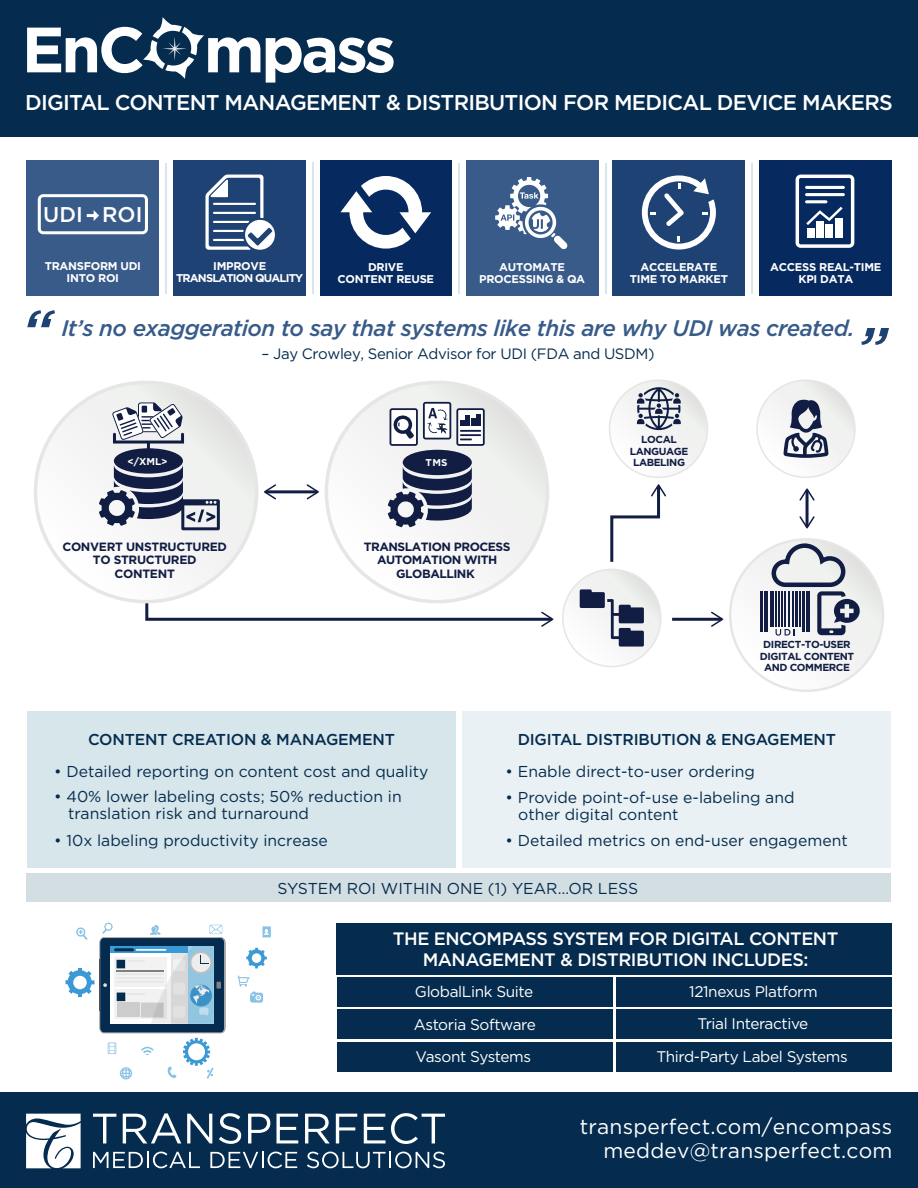
<style>
.page{position:relative;width:918px;height:1188px;background:#fff}
.page>*{position:absolute;margin:0;border:0;box-sizing:border-box;transform-origin:0 0}
.t1{font:italic 500 22.5px "Gotham";letter-spacing:-.025em;color:#385b89}
.t2{font:500 21.3px "Gotham";letter-spacing:-.035em;color:#fff}
.t3{font:21px/24px "Gotham";letter-spacing:.01em;color:#fff;text-align:right}
.t4{font:500 18px/21px "Gotham";letter-spacing:-.025em;color:#fff;text-align:center}
.t5{font:15.75px/17px "Gotham";color:#052c4e}
.t6{font:500 15.75px "Gotham";letter-spacing:-.015em;color:#052c4e}
.t7{font:15.45px/32.4px "Gotham";letter-spacing:-.025em;color:#fff}
.t8{font:15px "Gotham";letter-spacing:-.025em;color:#052c4e}
.t9{font:700 12px/13.4px "Gotham";letter-spacing:-.04em;color:#111d43;text-align:center}
.t10{font:700 11.25px/12px "Gotham";letter-spacing:-.025em;color:#fff;text-align:center}
.t11{font:700 11.25px/12px "Gotham";letter-spacing:-.075em;color:#fff;text-align:center}
.t12{font:700 10.2px/11.6px "Gotham";letter-spacing:-.04em;color:#111d43;text-align:center}
.t13{font:700 9.9px "Gotham";letter-spacing:.015em;color:#fff}
</style>
<div class="page">
<div style="left:462px;top:712px;width:429px;height:156px;background:#e9f1f4"></div>
<div style="left:27px;top:712px;width:429px;height:156px;background:#d7e6eb"></div>
<div style="left:0;top:0;width:918px;height:137px;background:#052c4e"></div>
<div style="left:0;top:1093px;width:918px;height:95px;background:#052c4e"></div>
<div style="left:27px;top:874px;width:864px;height:28px;background:#d3dee2"></div>
<div style="left:174px;top:161px;width:132px;height:135px;background:#1f4274"></div>
<div style="left:320px;top:161px;width:132px;height:135px;background:#062a60"></div>
<div style="left:466px;top:161px;width:132px;height:135px;background:#385b89"></div>
<div style="left:613px;top:161px;width:132px;height:135px;background:#1f4274"></div>
<div style="left:27px;top:161px;width:132px;height:135px;background:#385b89"></div>
<hr style="left:166px;top:163px;width:1px;height:131px;background:#d7e6eb">
<hr style="left:313px;top:163px;width:1px;height:131px;background:#d7e6eb">
<hr style="left:458px;top:163px;width:2px;height:130px;background:#d7e6eb">
<hr style="left:605px;top:163px;width:1px;height:130px;background:#d7e6eb">
<div style="left:760px;top:161px;width:132px;height:135px;background:#062a60"></div>
<hr style="left:752px;top:163px;width:1px;height:130px;background:#d7e6eb">
<svg style="left:340px;top:176px;width:91px;height:73px"></svg>
<div style="left:337px;top:977px;width:276px;height:30px;background:#052c4e"></div>
<div style="left:337px;top:1010px;width:276px;height:29px;background:#052c4e"></div>
<div style="left:337px;top:1042px;width:276px;height:29px;background:#052c4e"></div>
<div style="left:616px;top:977px;width:276px;height:30px;background:#052c4e"></div>
<div style="left:616px;top:1010px;width:276px;height:29px;background:#052c4e"></div>
<div style="left:616px;top:1042px;width:276px;height:29px;background:#052c4e"></div>
<div style="left:337px;top:923px;width:555px;height:51px;background:#052c4e"></div>
<svg style="left:266px;top:37px;width:128px;height:46px"></svg>
<svg style="left:27px;top:17px;width:233px;height:62px"></svg>
<svg style="left:642px;top:175px;width:74px;height:75px"></svg>
<svg style="left:796px;top:175px;width:58px;height:73px"></svg>
<svg style="left:495px;top:177px;width:73px;height:72px"></svg>
<svg style="left:205px;top:175px;width:70px;height:75px"></svg>
<svg style="left:246px;top:948px;width:21px;height:20px"></svg>
<svg style="left:262px;top:926px;width:9px;height:11px"></svg>
<svg style="left:65px;top:923px;width:161px;height:156px"></svg>
<svg style="left:238px;top:976px;width:25px;height:27px"></svg>
<svg style="left:93px;top:1114px;width:23px;height:29px"></svg>
<svg style="left:123px;top:1113px;width:58px;height:30px"></svg>
<svg style="left:187px;top:1114px;width:25px;height:29px"></svg>
<svg style="left:219px;top:1113px;width:22px;height:31px"></svg>
<svg style="left:248px;top:1114px;width:22px;height:29px"></svg>
<svg style="left:277px;top:1114px;width:21px;height:29px"></svg>
<svg style="left:305px;top:1114px;width:25px;height:29px"></svg>
<svg style="left:336px;top:1114px;width:21px;height:29px"></svg>
<svg style="left:364px;top:1113px;width:81px;height:31px"></svg>
<svg style="left:93px;top:1152px;width:107px;height:16px"></svg>
<svg style="left:210px;top:1152px;width:87px;height:16px"></svg>
<svg style="left:307px;top:1152px;width:138px;height:16px"></svg>
<svg style="left:26px;top:1114px;width:55px;height:54px;background:#d3dae0"></svg>
<svg style="left:38px;top:194px;width:110px;height:40px"></svg>
<svg style="left:27px;top:310px;width:28px;height:17px"></svg>
<svg style="left:861px;top:328px;width:28px;height:17px"></svg>
<div style="left:609px;top:379px;width:99px;height:99px;background:#e7e6e6;border-radius:50%"></div>
<div style="left:610px;top:381px;width:97px;height:96px;background:linear-gradient(to right,#fdfcfd,#ecedeb);border-radius:48px"></div>
<svg style="left:145px;top:600px;width:409px;height:27px"></svg>
<svg style="left:328px;top:384px;width:218px;height:216px"></svg>
<svg style="left:37px;top:384px;width:218px;height:216px"></svg>
<div style="left:403px;top:450px;width:69px;height:25px;background:#111d43;border-radius:50%"></div>
<svg style="left:388px;top:466px;width:84px;height:61px"></svg>
<svg style="left:390px;top:402px;width:95px;height:44px"></svg>
<svg style="left:637px;top:387px;width:44px;height:43px"></svg>
<hr style="left:672px;top:618px;width:49px;height:3px;background:#111d43">
<svg style="left:711px;top:612px;width:12px;height:15px"></svg>
<hr style="left:806px;top:490px;width:3px;height:37px;background:#111d43">
<svg style="left:799px;top:516px;width:16px;height:12px"></svg>
<svg style="left:799px;top:488px;width:16px;height:13px"></svg>
<svg style="left:731px;top:540px;width:151px;height:150px"></svg>
<hr style="left:266px;top:490px;width:51px;height:3px;background:#111d43">
<svg style="left:264px;top:484px;width:12px;height:15px"></svg>
<svg style="left:307px;top:484px;width:12px;height:15px"></svg>
<div style="left:114px;top:448px;width:69px;height:26px;background:#111d43;border-radius:50%"></div>
<svg style="left:99px;top:465px;width:121px;height:65px"></svg>
<div style="left:113px;top:433px;width:71px;height:11px;border:3px solid #111d43"></div>
<svg style="left:112px;top:402px;width:71px;height:47px"></svg>
<div style="left:562px;top:569px;width:100px;height:98px;background:#e7e6e6;border-radius:50%"></div>
<div style="left:564px;top:570px;width:96px;height:96px;background:linear-gradient(to right,#fcfcfc,#eaebe9);border-radius:48px"></div>
<svg style="left:610px;top:484px;width:56px;height:78px"></svg>
<svg style="left:580px;top:589px;width:64px;height:58px"></svg>
<div style="left:756px;top:379px;width:100px;height:99px;background:#e7e6e6;border-radius:50%"></div>
<div style="left:758px;top:381px;width:96px;height:96px;background:linear-gradient(to right,#fcfcfc,#ebecea);border-radius:48px"></div>
<svg style="left:783px;top:399px;width:46px;height:59px"></svg>
<h2 class="t2" style="left:25px;top:88px;width:869px">DIGITAL CONTENT MANAGEMENT &amp; DISTRIBUTION FOR MEDICAL DEVICE MAKERS</h2>
<h2 class="t2" style="left:43px;top:201px;width:101px">UDI ROI</h2>
<p class="t10" style="left:45px;top:260px;width:98px">TRANSFORM UDI<br>INTO ROI</p>
<p class="t11" style="left:176px;top:260px;width:129px">IMPROVE<br>TRANSLATION QUALITY</p>
<p class="t10" style="left:337px;top:261px;width:98px">DRIVE<br>CONTENT REUSE</p>
<p class="t10" style="left:479px;top:261px;width:108px">AUTOMATE<br>PROCESSING &amp; QA</p>
<p class="t10" style="left:630px;top:261px;width:100px">ACCELERATE<br>TIME TO MARKET</p>
<p class="t10" style="left:770px;top:261px;width:113px">ACCESS REAL-TIME<br>KPI DATA</p>
<h1 class="t1" style="left:61px;top:314px;width:795px">It’s no exaggeration to say that systems like this are why UDI was created.</h1>
<p class="t13" style="left:127px;top:455px;width:42px">&lt;/XML&gt;</p>
<p class="t8" style="left:262px;top:344px;width:395px">– Jay Crowley, Senior Advisor for UDI (FDA and USDM)</p>
<p class="t13" style="left:426px;top:456px;width:23px">TMS</p>
<p class="t12" style="left:630px;top:434px;width:60px">LOCAL<br>LANGUAGE<br>LABELING</p>
<p class="t9" style="left:62px;top:540px;width:166px">CONVERT UNSTRUCTURED<br>TO STRUCTURED<br>CONTENT</p>
<p class="t9" style="left:364px;top:540px;width:148px">TRANSLATION PROCESS<br>AUTOMATION WITH<br>GLOBALLINK</p>
<p class="t12" style="left:760px;top:639px;width:96px">DIRECT-TO-USER<br>DIGITAL CONTENT<br>AND COMMERCE</p>
<p class="t6" style="left:88px;top:729px;width:308px">CONTENT CREATION &amp; MANAGEMENT</p>
<p class="t6" style="left:518px;top:729px;width:320px">DIGITAL DISTRIBUTION &amp; ENGAGEMENT</p>
<p class="t5" style="left:506px;top:763px;width:251px">• Enable direct-to-user ordering</p>
<p class="t5" style="left:54px;top:763px;width:376px">• Detailed reporting on content cost and quality</p>
<p class="t5" style="left:68px;top:788px;width:335px;text-indent:-14px">• 40% lower labeling costs; 50% reduction in translation risk and turnaround</p>
<p class="t5" style="left:54px;top:832px;width:275px">• 10x labeling productivity increase</p>
<p class="t5" style="left:518px;top:788px;width:278px;text-indent:-13px">• Provide point-of-use e-labeling and other digital content</p>
<p class="t5" style="left:506px;top:832px;width:344px">• Detailed metrics on end-user engagement</p>
<p class="t5" style="left:278px;top:880px;width:362px">SYSTEM ROI WITHIN ONE (1) YEAR…OR LESS</p>
<p class="t4" style="left:393px;top:928px;width:447px">THE ENCOMPASS SYSTEM FOR DIGITAL CONTENT<br>MANAGEMENT &amp; DISTRIBUTION INCLUDES:</p>
<p class="t7" style="left:414px;top:975px;width:124px">GlobalLink Suite<br>Astoria Software<br>Vasont Systems</p>
<p class="t7" style="left:689px;top:976px;width:130px;line-height:32px;text-align:center">121nexus Platform<br>Trial Interactive</p>
<p class="t7" style="left:656px;top:1040px;width:193px">Third-Party Label Systems</p>
<h3 class="t3" style="left:580px;top:1114px;width:314px">transperfect.com/encompass meddev@transperfect.com</h3>
</div>
